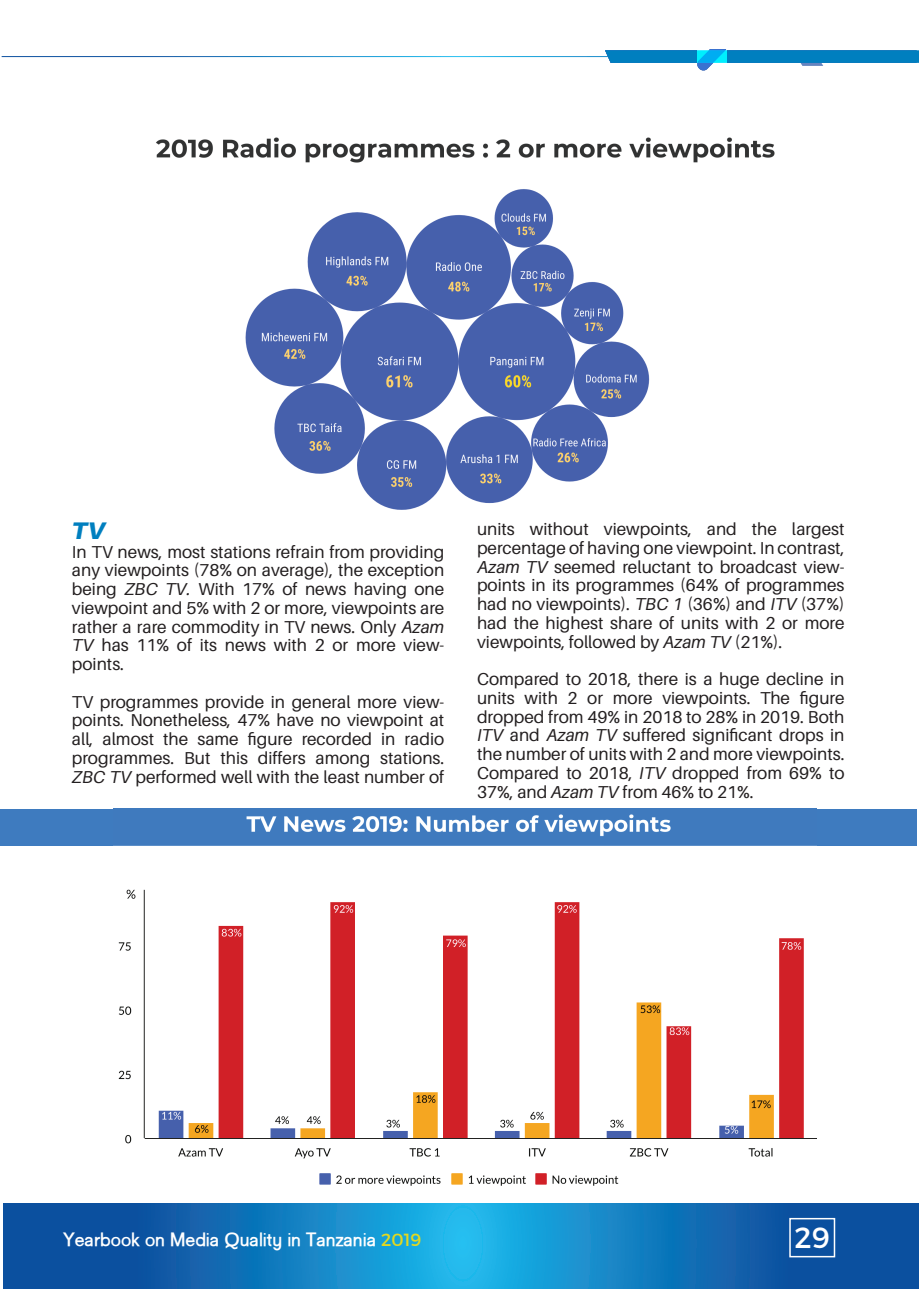
<style>
.page{position:relative;width:919px;height:1289px;background:#fff}
.page>*{position:absolute;margin:0;border:0;box-sizing:border-box;transform-origin:0 0}
.t1{font:29.25px "Montserrat";color:#fff}
.t2{font:italic 900 24px "Aileron";color:#007fbf}
.t3{font:700 18.9px "Goulong";color:#fff}
.t4{font:17.25px/18.8px "Aileron";color:#231f20;text-align:justify}
.s1{font-style:italic}
.s2{font-family:"Montserrat";font-weight:400;font-size:17.55px;color:#e2d820}
</style>
<div class="page">
<div style="left:0;top:808px;width:916px;height:37px;background:#3e7bbf"></div>
<img style="left:114px;top:814px;width:702px;height:372px">
<svg style="left:605px;top:50px;width:313px;height:20px"></svg>
<svg style="left:3px;top:1203px;width:915px;height:85px;background:#1275ba"></svg>
<div style="left:789px;top:1217px;width:46px;height:40px;border:2px solid #fff"></div>
<img style="left:156px;top:137px;width:619px;height:373px">
<h2 class="t2" style="left:72px;top:516px;width:34px">TV</h2>
<p class="t4" style="left:72px;top:542px;width:374px">In TV news, most stations refrain from providing any viewpoints (78% on average), the exception being <span class="s1">ZBC TV.</span> With 17% of news having one viewpoint and 5% with 2 or more, viewpoints are rather a rare commodity in TV news. Only <span class="s1">Azam TV</span> has 11% of its news with 2 or more view&shy;points.</p>
<p class="t4" style="left:72px;top:692px;width:374px">TV programmes provide in general more view&shy;points. Nonetheless, 47% have no viewpoint at all, almost the same figure recorded in radio programmes. But this differs among stations.<br><span class="s1">ZBC TV</span> performed well with the least number of</p>
<p class="t4" style="left:477px;top:520px;width:369px">units without viewpoints, and the largest percentage of having one viewpoint. In contrast, <span class="s1">Azam TV</span> seemed reluctant to broadcast view&shy;points in its programmes (64% of programmes had no viewpoints). <span class="s1">TBC 1</span> (36%) and <span class="s1">ITV</span> (37%) had the highest share of units with 2 or more viewpoints, followed by <span class="s1">Azam TV</span> (21%).</p>
<p class="t4" style="left:477px;top:670px;width:369px">Compared to 2018, there is a huge decline in units with 2 or more viewpoints. The figure dropped from 49% in 2018 to 28% in 2019. Both <span class="s1">ITV</span> and <span class="s1">Azam TV</span> suffered significant drops in the number of units with 2 and more viewpoints.<br>Compared to 2018, <span class="s1">ITV</span> dropped from 69% to 37%, and <span class="s1">Azam TV</span> from 46% to 21%.</p>
<p class="t3" style="left:63px;top:1228px;width:360px">Yearbook on Media Quality in Tanzania <span class="s2">2019</span></p>
<h1 class="t1" style="left:794px;top:1219px;width:37px">29</h1>
</div>
